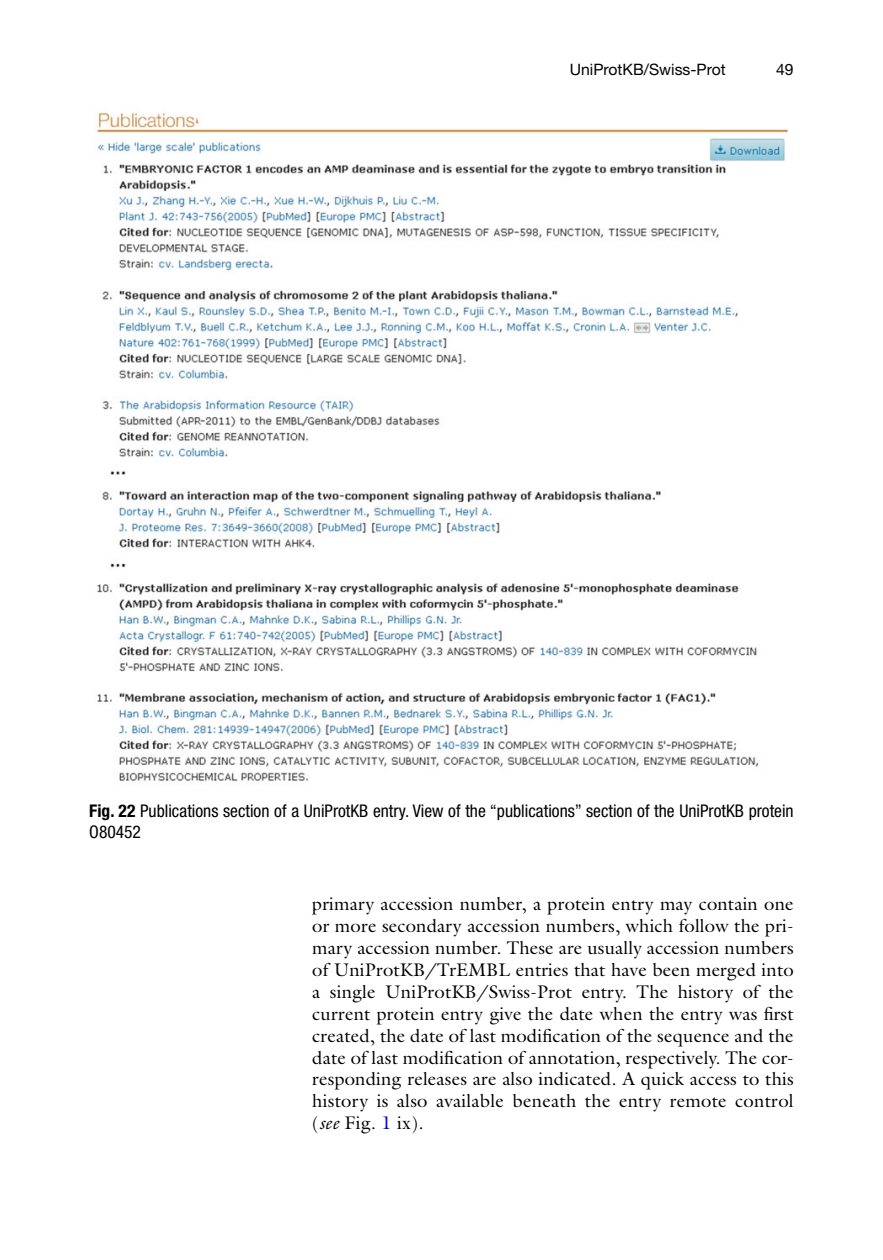
<style>
.page{position:relative;width:883px;height:1260px;background:#fff}
.page>*{position:absolute;margin:0;border:0;box-sizing:border-box;transform-origin:0 0}
.t1{font:18.38px/21.9px "Vwxkxg Galliard";letter-spacing:.015em;color:#000;text-align:justify}
.t2{font:condensed 17.5px/21px "Lqmvgj Helvetica Neue";color:#000}
.t3{font:15.75px "Qhcqjb Helvetica Neue";color:#000}
.s1{font-family:"Bgjnng Helvetica Neue";font-weight:700}
.s2{font-family:"Yjxvbd Galliard";font-style:italic}
.s3{color:#0000fa}
</style>
<div class="page">
<img style="left:97px;top:112px;width:691px;height:669px">
<p class="t3" style="left:570px;top:64px;width:158px">UniProtKB/Swiss-Prot</p>
<p class="t3" style="left:776px;top:64px;width:19px">49</p>
<p class="t2" style="left:89px;top:802px;width:706px"><span class="s1">Fig. 22</span> Publications section of a UniProtKB entry. View of the “publications” section of the UniProtKB protein<br>O80452</p>
<p class="t1" style="left:312px;top:895px;width:483px">primary accession number, a protein entry may contain one or more secondary accession numbers, which follow the pri&shy;mary accession number. These are usually accession numbers of UniProtKB/ TrEMBL entries that have been merged into a single UniProtKB/ Swiss-Prot entry. The history of the current protein entry give the date when the entry was first created, the date of last modification of the sequence and the date of last modification of annotation, respectively. The cor&shy;responding releases are also indicated. A quick access to this history is also available beneath the entry remote control ( <span class="s2">see</span> Fig. <span class="s3">1</span> ix).</p>
</div>
